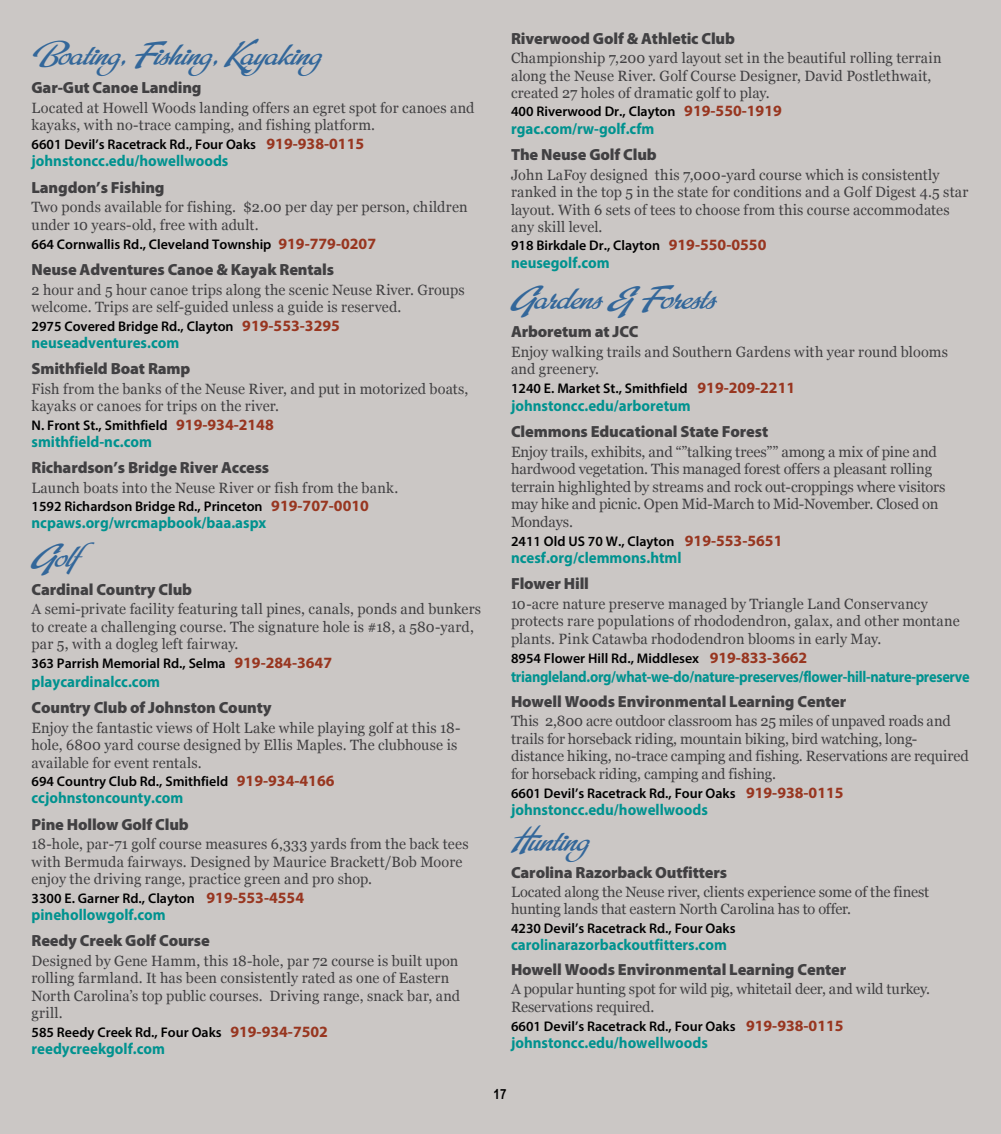
<style>
.page{position:relative;width:1001px;height:1134px;background:#fff}
.page>*{position:absolute;margin:0;border:0;box-sizing:border-box;transform-origin:0 0}
.t1{font:45.5px "LHF Red Sable Script CASUAL";color:#33679a}
.t2{font:900 16.1px "Myriad Pro";letter-spacing:-.01em;color:#414042}
.t3{font:700 15.75px "Myriad Pro";color:#00928f;scale:.95 1}
.t4{font:700 15.75px "Myriad Pro";letter-spacing:-.02em;color:#00928f;scale:.91 1}
.t5{font:14.88px/17.5px "Georgia";letter-spacing:.005em;color:#414042}
.t6{font:600 14px "Myriad Pro";color:#000}
.t7{font:700 14px "Arial Narrow";color:#000}
.s1{font-weight:700;font-size:15.75px;color:#983620}
</style>
<div class="page">
<div style="left:0;top:0;width:1000px;height:1134px;background:#cbc7c5"></div>
<h1 class="t1" style="left:32px;top:30px;width:291px">Boating, Fishing, Kayaking</h1>
<p class="t2" style="left:32px;top:79px;width:171px">Gar-Gut Canoe Landing</p>
<p class="t5" style="left:32px;top:99px;width:444px">Located at Howell Woods landing offers an egret spot for canoes and kayaks, with no-trace camping, and fishing platform.</p>
<p class="t6" style="left:32px;top:135px;width:334px">6601 Devil’s Racetrack Rd., Four Oaks <span class="s1">919-938-0115</span></p>
<p class="t3" style="left:32px;top:151px;width:209px">johnstoncc.edu/howellwoods</p>
<p class="t2" style="left:32px;top:178px;width:134px">Langdon’s Fishing</p>
<p class="t5" style="left:32px;top:199px;width:437px">Two ponds available for fishing. $2.00 per day per person, children under 10 years-old, free with adult.</p>
<p class="t6" style="left:32px;top:235px;width:346px">664 Cornwallis Rd., Cleveland Township <span class="s1">919-779-0207</span></p>
<p class="t2" style="left:32px;top:261px;width:304px">Neuse Adventures Canoe &amp; Kayak Rentals</p>
<p class="t5" style="left:32px;top:281px;width:434px">2 hour and 5 hour canoe trips along the scenic Neuse River. Groups welcome. Trips are self-guided unless a guide is reserved.</p>
<p class="t6" style="left:32px;top:317px;width:310px">2975 Covered Bridge Rd., Clayton <span class="s1">919-553-3295</span></p>
<p class="t3" style="left:32px;top:332px;width:157px">neuseadventures.com</p>
<p class="t2" style="left:32px;top:360px;width:160px">Smithfield Boat Ramp</p>
<p class="t5" style="left:32px;top:380px;width:438px">Fish from the banks of the Neuse River, and put in motorized boats, kayaks or canoes for trips on the river.</p>
<p class="t6" style="left:32px;top:416px;width:244px">N. Front St., Smithfield <span class="s1">919-934-2148</span></p>
<p class="t3" style="left:32px;top:431px;width:128px">smithfield-nc.com</p>
<p class="t2" style="left:32px;top:459px;width:239px">Richardson’s Bridge River Access</p>
<p class="t5" style="left:32px;top:479px;width:368px">Launch boats into the Neuse River or fish from the bank.</p>
<p class="t6" style="left:32px;top:498px;width:339px">1592 Richardson Bridge Rd., Princeton <span class="s1">919-707-0010</span></p>
<p class="t3" style="left:32px;top:513px;width:249px">ncpaws.org/wrcmapbook/baa.aspx</p>
<h1 class="t1" style="left:32px;top:532px;width:49px">Golf</h1>
<p class="t2" style="left:32px;top:580px;width:162px">Cardinal Country Club</p>
<p class="t5" style="left:32px;top:601px;width:451px">A semi-private facility featuring tall pines, canals, ponds and bunkers to create a challenging course. The signature hole is #18, a 580-yard, par 5, with a dogleg left fairway.</p>
<p class="t6" style="left:32px;top:654px;width:302px">363 Parrish Memorial Rd., Selma <span class="s1">919-284-3647</span></p>
<p class="t3" style="left:32px;top:671px;width:137px">playcardinalcc.com</p>
<p class="t2" style="left:32px;top:699px;width:241px">Country Club of Johnston County</p>
<p class="t5" style="left:32px;top:719px;width:430px">Enjoy the fantastic views of Holt Lake while playing golf at this 18- hole, 6800 yard course designed by Ellis Maples. The clubhouse is available for event rentals.</p>
<p class="t6" style="left:32px;top:772px;width:304px">694 Country Club Rd., Smithfield <span class="s1">919-934-4166</span></p>
<p class="t3" style="left:32px;top:788px;width:161px">ccjohnstoncounty.com</p>
<p class="t2" style="left:32px;top:815px;width:159px">Pine Hollow Golf Club</p>
<p class="t5" style="left:32px;top:836px;width:438px">18-hole, par-71 golf course measures 6,333 yards from the back tees with Bermuda fairways. Designed by Maurice Brackett/Bob Moore enjoy the driving range, practice green and pro shop.</p>
<p class="t6" style="left:32px;top:889px;width:274px">3300 E. Garner Rd., Clayton <span class="s1">919-553-4554</span></p>
<p class="t3" style="left:32px;top:904px;width:143px">pinehollowgolf.com</p>
<p class="t2" style="left:32px;top:932px;width:180px">Reedy Creek Golf Course</p>
<p class="t5" style="left:32px;top:952px;width:430px">Designed by Gene Hamm, this 18-hole, par 72 course is built upon rolling farmland. It has been consistently rated as one of Eastern North Carolina’s top public courses. Driving range, snack bar, and grill.</p>
<p class="t6" style="left:32px;top:1023px;width:298px">585 Reedy Creek Rd., Four Oaks <span class="s1">919-934-7502</span></p>
<p class="t3" style="left:32px;top:1038px;width:142px">reedycreekgolf.com</p>
<p class="t2" style="left:511px;top:29px;width:225px">Riverwood Golf &amp; Athletic Club</p>
<p class="t5" style="left:511px;top:49px;width:432px">Championship 7,200 yard layout set in the beautiful rolling terrain along the Neuse River. Golf Course Designer, David Postlethwait, created 27 holes of dramatic golf to play.</p>
<p class="t6" style="left:511px;top:103px;width:272px">400 Riverwood Dr., Clayton <span class="s1">919-550-1919</span></p>
<p class="t3" style="left:511px;top:118px;width:152px">rgac.com/rw-golf.cfm</p>
<p class="t2" style="left:511px;top:146px;width:147px">The Neuse Golf Club</p>
<p class="t5" style="left:511px;top:166px;width:459px">John LaFoy designed this 7,000-yard course which is consistently ranked in the top 5 in the state for conditions and a Golf Digest 4.5 star layout. With 6 sets of tees to choose from this course accommodates any skill level.</p>
<p class="t6" style="left:511px;top:237px;width:257px">918 Birkdale Dr., Clayton <span class="s1">919-550-0550</span></p>
<p class="t3" style="left:511px;top:252px;width:105px">neusegolf.com</p>
<h1 class="t1" style="left:511px;top:275px;width:206px">Gardens &amp; Forests</h1>
<p class="t2" style="left:511px;top:323px;width:129px">Arboretum at JCC</p>
<p class="t5" style="left:511px;top:343px;width:438px">Enjoy walking trails and Southern Gardens with year round blooms and greenery.</p>
<p class="t6" style="left:511px;top:380px;width:285px">1240 E. Market St., Smithfield <span class="s1">919-209-2211</span></p>
<p class="t3" style="left:511px;top:395px;width:191px">johnstoncc.edu/arboretum</p>
<p class="t2" style="left:511px;top:423px;width:258px">Clemmons Educational State Forest</p>
<p class="t5" style="left:511px;top:443px;width:436px">Enjoy trails, exhibits, and “”talking trees”” among a mix of pine and hardwood vegetation. This managed forest offers a pleasant rolling terrain highlighted by streams and rock out-croppings where visitors may hike and picnic. Open Mid-March to Mid-November. Closed on Mondays.</p>
<p class="t6" style="left:511px;top:532px;width:273px">2411 Old US 70 W., Clayton <span class="s1">919-553-5651</span></p>
<p class="t3" style="left:511px;top:547px;width:181px">ncesf.org/clemmons.html</p>
<p class="t2" style="left:511px;top:575px;width:79px">Flower Hill</p>
<p class="t5" style="left:511px;top:595px;width:450px">10-acre nature preserve managed by Triangle Land Conservancy protects rare populations of rhododendron, galax, and other montane plants. Pink Catawba rhododendron blooms in early May.</p>
<p class="t6" style="left:511px;top:649px;width:298px">8954 Flower Hill Rd., Middlesex <span class="s1">919-833-3662</span></p>
<p class="t4" style="left:511px;top:666px;width:505px">triangleland.org/what-we-do/nature-preserves/flower-hill-nature-preserve</p>
<p class="t2" style="left:511px;top:692px;width:337px">Howell Woods Environmental Learning Center</p>
<p class="t5" style="left:511px;top:712px;width:459px">This 2,800 acre outdoor classroom has 25 miles of unpaved roads and trails for horseback riding, mountain biking, bird watching, long&shy;distance hiking, no-trace camping and fishing. Reservations are required for horseback riding, camping and fishing.</p>
<p class="t6" style="left:511px;top:784px;width:334px">6601 Devil’s Racetrack Rd., Four Oaks <span class="s1">919-938-0115</span></p>
<p class="t3" style="left:511px;top:799px;width:209px">johnstoncc.edu/howellwoods</p>
<h1 class="t1" style="left:511px;top:817px;width:80px">Hunting</h1>
<p class="t2" style="left:511px;top:863px;width:217px">Carolina Razorback Outfitters</p>
<p class="t5" style="left:511px;top:883px;width:419px">Located along the Neuse river, clients experience some of the finest hunting lands that eastern North Carolina has to offer.</p>
<p class="t6" style="left:511px;top:919px;width:226px">4230 Devil’s Racetrack Rd., Four Oaks</p>
<p class="t3" style="left:511px;top:935px;width:229px">carolinarazorbackoutfitters.com</p>
<p class="t2" style="left:511px;top:960px;width:337px">Howell Woods Environmental Learning Center</p>
<p class="t5" style="left:511px;top:981px;width:420px">A popular hunting spot for wild pig, whitetail deer, and wild turkey.<br>Reservations required.</p>
<p class="t6" style="left:511px;top:1017px;width:334px">6601 Devil’s Racetrack Rd., Four Oaks <span class="s1">919-938-0115</span></p>
<p class="t3" style="left:511px;top:1033px;width:209px">johnstoncc.edu/howellwoods</p>
<p class="t7" style="left:493px;top:1083px;width:14px">17</p>
</div>
